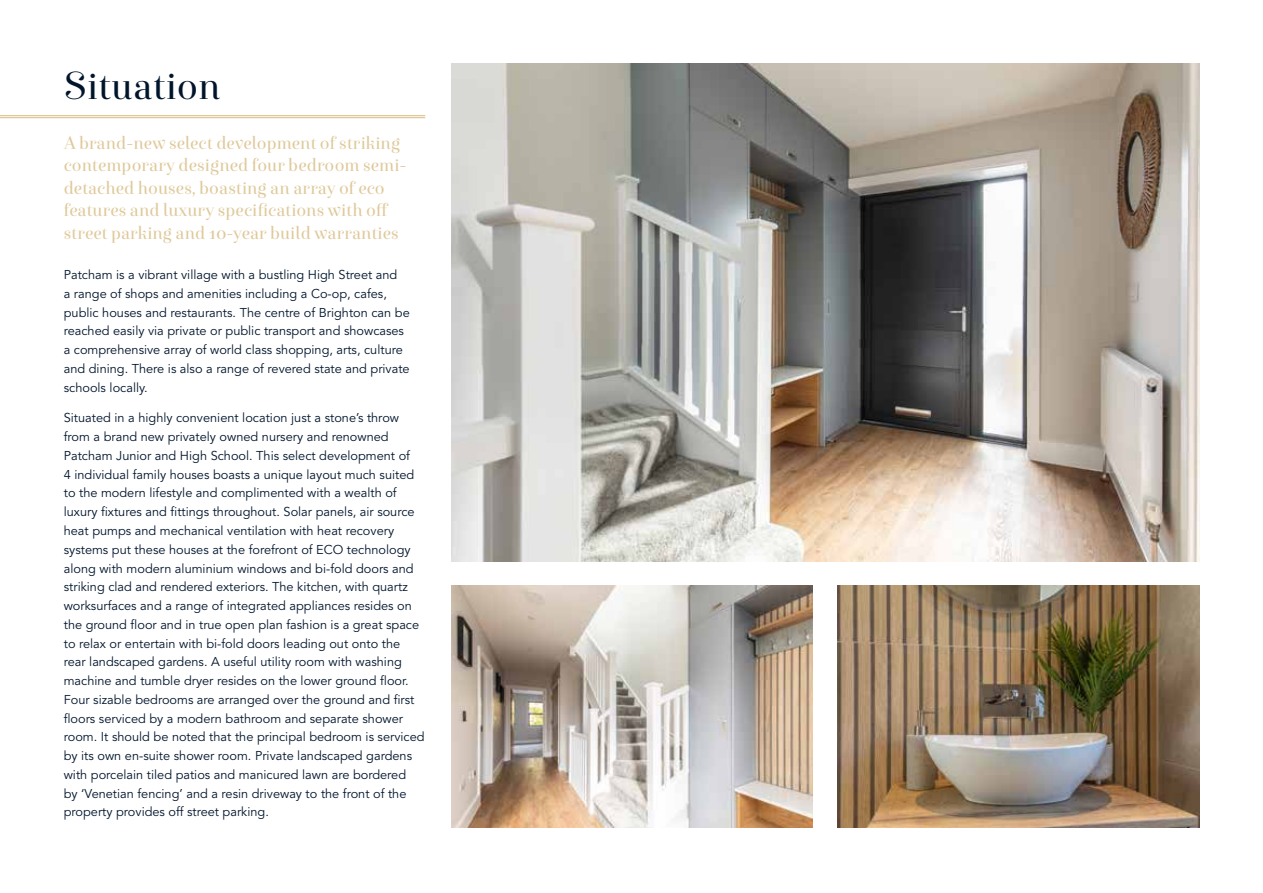
<style>
.page{position:relative;width:1263px;height:893px;background:#fff}
.page>*{position:absolute;margin:0;border:0;box-sizing:border-box;transform-origin:0 0}
.t1{font:39px "Exquise FY";color:#00152c}
.t2{font:18px/22.5px "Exquise FY";color:#dfc99a}
.t3{font:12.75px/18.8px "Avenir LT Std";color:#00152c}
</style>
<div class="page">
<hr style="left:0;top:115px;width:425px;height:1px;background:#dfc99a">
<hr style="left:0;top:117px;width:425px;height:1px;background:#dfc99a">
<img style="left:451px;top:64px;width:748px;height:497px">
<img style="left:451px;top:586px;width:361px;height:242px">
<img style="left:838px;top:586px;width:361px;height:242px">
<h1 class="t1" style="left:64px;top:62px;width:159px">Situation</h1>
<h2 class="t2" style="left:64px;top:132px;width:344px">A brand-new select development of striking contemporary designed four bedroom semi&shy;detached houses, boasting an array of eco features and luxury specifications with off street parking and 10-year build warranties</h2>
<p class="t3" style="left:64px;top:266px;width:347px">Patcham is a vibrant village with a bustling High Street and<br>a range of shops and amenities including a Co-op, cafes, public houses and restaurants. The centre of Brighton can be reached easily via private or public transport and showcases a comprehensive array of world class shopping, arts, culture and dining. There is also a range of revered state and private schools locally.</p>
<p class="t3" style="left:64px;top:409px;width:362px">Situated in a highly convenient location just a stone’s throw from a brand new privately owned nursery and renowned Patcham Junior and High School. This select development of<br>4 individual family houses boasts a unique layout much suited to the modern lifestyle and complimented with a wealth of luxury fixtures and fittings throughout. Solar panels, air source heat pumps and mechanical ventilation with heat recovery systems put these houses at the forefront of ECO technology along with modern aluminium windows and bi-fold doors and striking clad and rendered exteriors. The kitchen, with quartz worksurfaces and a range of integrated appliances resides on the ground floor and in true open plan fashion is a great space to relax or entertain with bi-fold doors leading out onto the rear landscaped gardens. A useful utility room with washing machine and tumble dryer resides on the lower ground floor.<br>Four sizable bedrooms are arranged over the ground and first floors serviced by a modern bathroom and separate shower room. It should be noted that the principal bedroom is serviced by its own en-suite shower room. Private landscaped gardens with porcelain tiled patios and manicured lawn are bordered<br>by ‘Venetian fencing’ and a resin driveway to the front of the property provides off street parking.</p>
</div>
